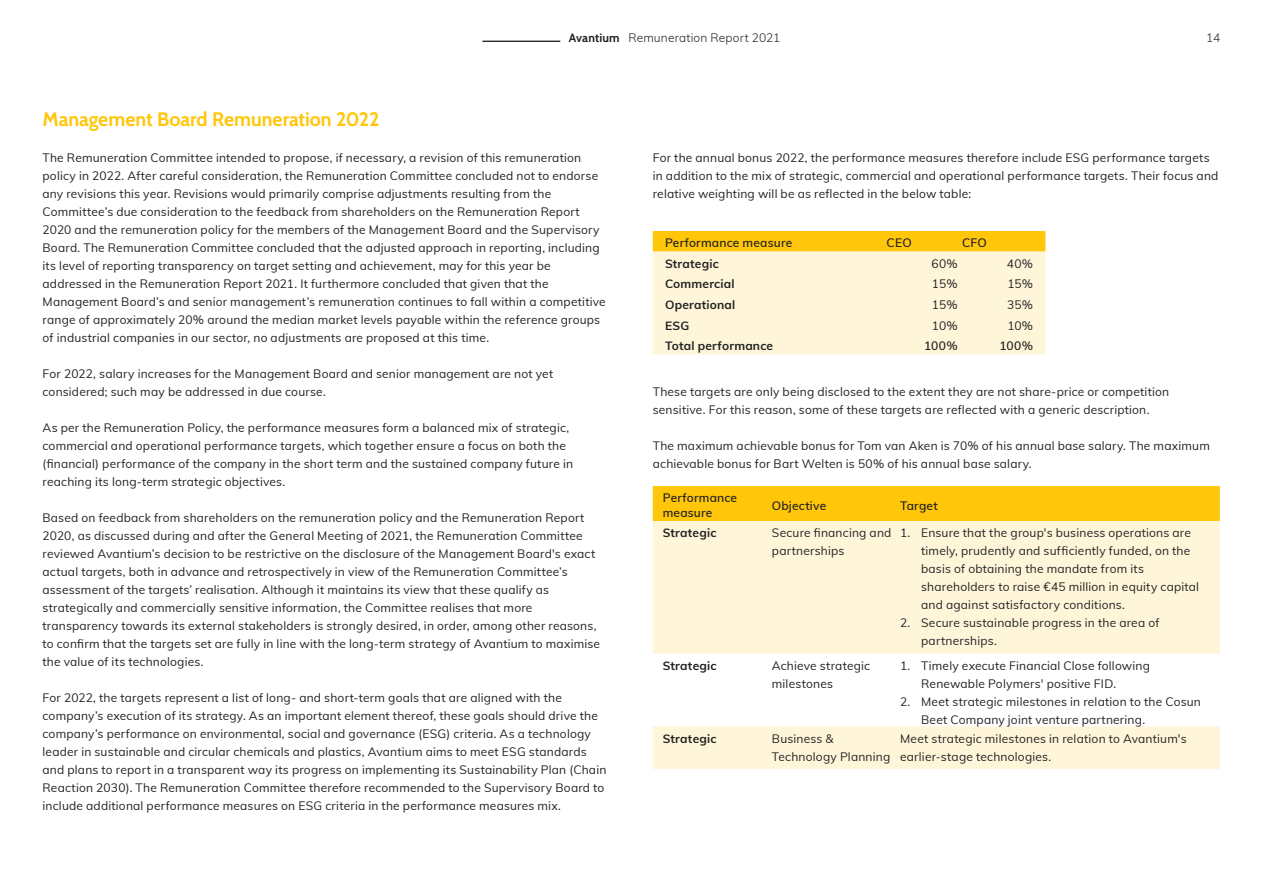
<style>
.page{position:relative;width:1263px;height:893px;background:#fff}
.page>*{position:absolute;margin:0;border:0;box-sizing:border-box;transform-origin:0 0}
.t1{font:700 19.5px "Cabin";color:#ffc60a}
.t2{font:12px/18px "Muli";letter-spacing:.015em;color:#222}
.t3{font:700 12px "Muli";letter-spacing:.015em;color:#222}
.t4{font:600 12px/14.4px "Muli";letter-spacing:.015em;color:#222}
.t5{font:300 12px "Muli";letter-spacing:.015em;color:#222}
.s1{font-family:"Cabin";font-weight:700}
</style>
<div class="page">
<svg style="left:653px;top:231px;width:392px;height:123px;background:#ffeeb7"></svg>
<div style="left:653px;top:486px;width:567px;height:35px;background:#ffc60a"></div>
<div style="left:653px;top:521px;width:567px;height:248px;background:#fff6da"></div>
<svg style="left:653px;top:654px;width:567px;height:72px"></svg>
<hr style="left:482px;top:41px;width:78px;height:1px;background:#222">
<p class="t5" style="left:569px;top:33px;width:213px"><span class="s1">Avantium</span> Remuneration Report 2021</p>
<p class="t5" style="left:1206px;top:33px;width:16px">14</p>
<h1 class="t1" style="left:43px;top:111px;width:338px">Management Board Remuneration 2022</h1>
<p class="t2" style="left:43px;top:148px;width:565px">The Remuneration Committee intended to propose, if necessary, a revision of this remuneration policy in 2022. After careful consideration, the Remuneration Committee concluded not to endorse any revisions this year. Revisions would primarily comprise adjustments resulting from the Committee’s due consideration to the feedback from shareholders on the Remuneration Report 2020 and the remuneration policy for the members of the Management Board and the Supervisory Board. The Remuneration Committee concluded that the adjusted approach in reporting, including its level of reporting transparency on target setting and achievement, may for this year be addressed in the Remuneration Report 2021. It furthermore concluded that given that the Management Board’s and senior management’s remuneration continues to fall within a competitive range of approximately 20% around the median market levels payable within the reference groups of industrial companies in our sector, no adjustments are proposed at this time.</p>
<p class="t2" style="left:43px;top:364px;width:512px">For 2022, salary increases for the Management Board and senior management are not yet considered; such may be addressed in due course.</p>
<p class="t2" style="left:43px;top:418px;width:532px">As per the Remuneration Policy, the performance measures form a balanced mix of strategic, commercial and operational performance targets, which together ensure a focus on both the (financial) performance of the company in the short term and the sustained company future in reaching its long-term strategic objectives.</p>
<p class="t2" style="left:43px;top:508px;width:559px">Based on feedback from shareholders on the remuneration policy and the Remuneration Report 2020, as discussed during and after the General Meeting of 2021, the Remuneration Committee reviewed Avantium’s decision to be restrictive on the disclosure of the Management Board's exact actual targets, both in advance and retrospectively in view of the Remuneration Committee’s assessment of the targets’ realisation. Although it maintains its view that these qualify as strategically and commercially sensitive information, the Committee realises that more transparency towards its external stakeholders is strongly desired, in order, among other reasons, to confirm that the targets set are fully in line with the long-term strategy of Avantium to maximise the value of its technologies.</p>
<p class="t2" style="left:43px;top:688px;width:565px">For 2022, the targets represent a list of long- and short-term goals that are aligned with the company’s execution of its strategy. As an important element thereof, these goals should drive the company’s performance on environmental, social and governance (ESG) criteria. As a technology leader in sustainable and circular chemicals and plastics, Avantium aims to meet ESG standards and plans to report in a transparent way its progress on implementing its Sustainability Plan (Chain Reaction 2030). The Remuneration Committee therefore recommended to the Supervisory Board to include additional performance measures on ESG criteria in the performance measures mix.</p>
<p class="t2" style="left:653px;top:148px;width:567px">For the annual bonus 2022, the performance measures therefore include ESG performance targets in addition to the mix of strategic, commercial and operational performance targets. Their focus and relative weighting will be as reflected in the below table:</p>
<p class="t4" style="left:665px;top:237px;width:129px">Performance measure</p>
<p class="t4" style="left:887px;top:237px;width:27px">CEO</p>
<p class="t4" style="left:962px;top:237px;width:26px">CFO</p>
<p class="t3" style="left:665px;top:259px;width:55px">Strategic</p>
<p class="t2" style="left:931px;top:254px;width:28px">60%</p>
<p class="t2" style="left:1007px;top:254px;width:28px">40%</p>
<p class="t3" style="left:665px;top:280px;width:71px">Commercial</p>
<p class="t2" style="left:932px;top:275px;width:27px">15%</p>
<p class="t2" style="left:1007px;top:275px;width:27px">15%</p>
<p class="t3" style="left:665px;top:300px;width:72px">Operational</p>
<p class="t2" style="left:932px;top:295px;width:27px">15%</p>
<p class="t2" style="left:1007px;top:295px;width:27px">35%</p>
<p class="t3" style="left:665px;top:321px;width:26px">ESG</p>
<p class="t2" style="left:932px;top:317px;width:27px">10%</p>
<p class="t2" style="left:1007px;top:317px;width:27px">10%</p>
<p class="t3" style="left:665px;top:341px;width:110px">Total performance</p>
<p class="t4" style="left:924px;top:340px;width:35px">100%</p>
<p class="t4" style="left:999px;top:340px;width:35px">100%</p>
<p class="t2" style="left:653px;top:382px;width:518px">These targets are only being disclosed to the extent they are not share-price or competition sensitive. For this reason, some of these targets are reflected with a generic description.</p>
<p class="t2" style="left:653px;top:436px;width:559px">The maximum achievable bonus for Tom van Aken is 70% of his annual base salary. The maximum achievable bonus for Bart Welten is 50% of his annual base salary.</p>
<p class="t4" style="left:663px;top:492px;width:76px">Performance measure</p>
<p class="t4" style="left:772px;top:499px;width:56px">Objective</p>
<p class="t4" style="left:900px;top:499px;width:39px">Target</p>
<p class="t3" style="left:663px;top:528px;width:55px">Strategic</p>
<p class="t2" style="left:772px;top:523px;width:121px">Secure financing and partnerships</p>
<p class="t2" style="left:921px;top:525px;width:279px;text-indent:-21px">1. Ensure that the group's business operations are timely, prudently and sufficiently funded, on the basis of obtaining the mandate from its shareholders to raise €45 million in equity capital and against satisfactory conditions.</p>
<p class="t2" style="left:921px;top:615px;width:240px;text-indent:-21px">2. Secure sustainable progress in the area of partnerships.</p>
<p class="t3" style="left:663px;top:661px;width:55px">Strategic</p>
<p class="t2" style="left:772px;top:656px;width:100px">Achieve strategic milestones</p>
<p class="t2" style="left:921px;top:658px;width:230px;text-indent:-21px">1. Timely execute Financial Close following<br>Renewable Polymers' positive FID.</p>
<p class="t2" style="left:921px;top:694px;width:281px;text-indent:-21px">2. Meet strategic milestones in relation to the Cosun<br>Beet Company joint venture partnering.</p>
<p class="t3" style="left:663px;top:734px;width:55px">Strategic</p>
<p class="t2" style="left:772px;top:730px;width:120px">Business &amp;<br>Technology Planning</p>
<p class="t2" style="left:900px;top:729px;width:288px">Meet strategic milestones in relation to Avantium's earlier-stage technologies.</p>
</div>
